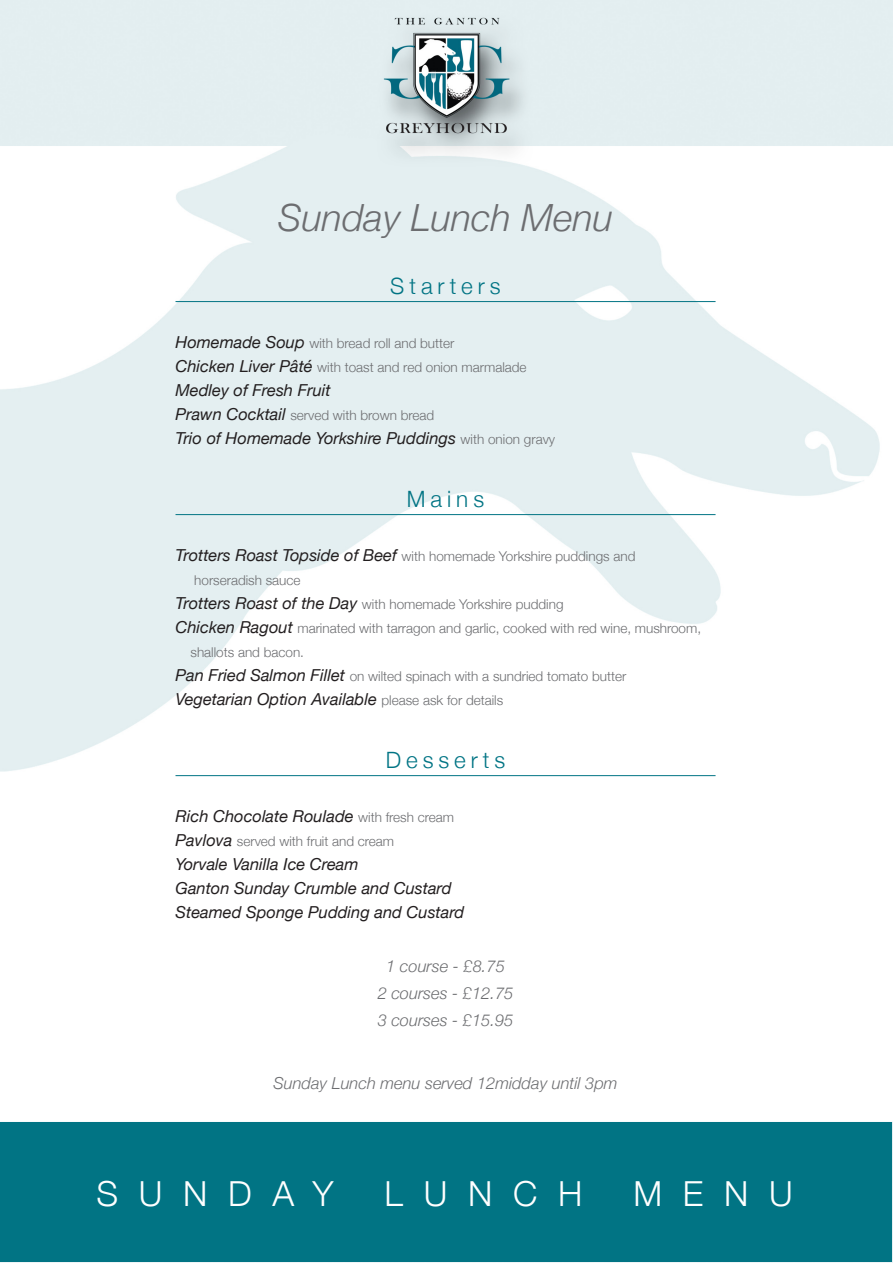
<style>
.page{position:relative;width:893px;height:1263px;background:#fff}
.page>*{position:absolute;margin:0;border:0;box-sizing:border-box;transform-origin:0 0}
.t1{font:italic 300 37.5px "Helvetica Neue";color:#6c6d70}
.description{font:300 34.5px "Helvetica Neue";letter-spacing:.6em;color:#fff}
.t2{font:300 22.5px "Helvetica Neue";letter-spacing:.22em;color:#017484}
.description-2{font:italic 16.5px "Helvetica Neue";color:#231f20}
.description-3{font:italic 300 16.5px "Helvetica Neue";color:#6c6d70}
.description-4{font:300 13.5px/24px "Helvetica Neue";color:#6c6d70}
.s1{font-weight:400;font-style:italic;font-size:16.5px;color:#231f20}
.s2{font-weight:300;font-style:normal;font-size:13.5px;color:#6c6d70}
</style>
<div class="page">
<img style="left:0;top:0;width:893px;height:1263px">
<hr style="left:176px;top:301px;width:540px;height:1px;background:#017484">
<hr style="left:176px;top:514px;width:540px;height:1px;background:#017484">
<hr style="left:176px;top:775px;width:540px;height:1px;background:#017484">
<div style="left:0;top:1123px;width:891px;height:139px;background:#017484"></div>
<p class="t1" style="left:278px;top:195px;width:336px">Sunday Lunch Menu</p>
<p class="t2" style="left:390px;top:272px;width:112px">Starters</p>
<p class="description-4" style="left:176px;top:331px;width:280px"><span class="s1">Homemade Soup</span> with bread roll and butter</p>
<p class="description-4" style="left:176px;top:355px;width:353px"><span class="s1">Chicken Liver Pâté</span> with toast and red onion marmalade</p>
<p class="description-2" style="left:176px;top:380px;width:157px">Medley of Fresh Fruit</p>
<p class="description-4" style="left:176px;top:403px;width:260px"><span class="s1">Prawn Cocktail</span> served with brown bread</p>
<p class="description-2" style="left:176px;top:428px;width:381px">Trio of Homemade Yorkshire Puddings <span class="s2">with onion gravy</span></p>
<p class="t2" style="left:407px;top:485px;width:79px">Mains</p>
<p class="description-4" style="left:194px;top:544px;width:443px;text-indent:-19px"><span class="s1">Trotters Roast Topside of Beef</span> with homemade Yorkshire puddings and horseradish sauce</p>
<p class="description-4" style="left:176px;top:592px;width:389px"><span class="s1">Trotters Roast of the Day</span> with homemade Yorkshire pudding</p>
<p class="description-4" style="left:176px;top:616px;width:527px"><span class="s1">Chicken Ragout</span> marinated with tarragon and garlic, cooked with red wine, mushroom,</p>
<p class="description-4" style="left:191px;top:640px;width:115px">shallots and bacon.</p>
<p class="description-4" style="left:176px;top:664px;width:452px"><span class="s1">Pan Fried Salmon Fillet</span> on wilted spinach with a sundried tomato butter</p>
<p class="description-2" style="left:176px;top:689px;width:329px">Vegetarian Option Available <span class="s2">please ask for details</span></p>
<p class="t2" style="left:386px;top:746px;width:121px">Desserts</p>
<p class="description-2" style="left:176px;top:806px;width:280px">Rich Chocolate Roulade <span class="s2">with fresh cream</span></p>
<p class="description-4" style="left:176px;top:829px;width:220px"><span class="s1">Pavlova</span> served with fruit and cream</p>
<p class="description-2" style="left:176px;top:854px;width:185px">Yorvale Vanilla Ice Cream</p>
<p class="description-2" style="left:176px;top:878px;width:278px">Ganton Sunday Crumble and Custard</p>
<p class="description-2" style="left:176px;top:902px;width:290px">Steamed Sponge Pudding and Custard</p>
<p class="description-3" style="left:386px;top:956px;width:120px">1 course - £8.75</p>
<p class="description-3" style="left:378px;top:983px;width:137px">2 courses - £12.75</p>
<p class="description-3" style="left:378px;top:1010px;width:137px">3 courses - £15.95</p>
<p class="description-3" style="left:273px;top:1073px;width:346px">Sunday Lunch menu served 12midday until 3pm</p>
<p class="description" style="left:97px;top:1173px;width:239px">SUNDAY</p>
<p class="description" style="left:385px;top:1173px;width:199px">LUNCH</p>
<p class="description" style="left:633px;top:1173px;width:161px">MENU</p>
</div>
